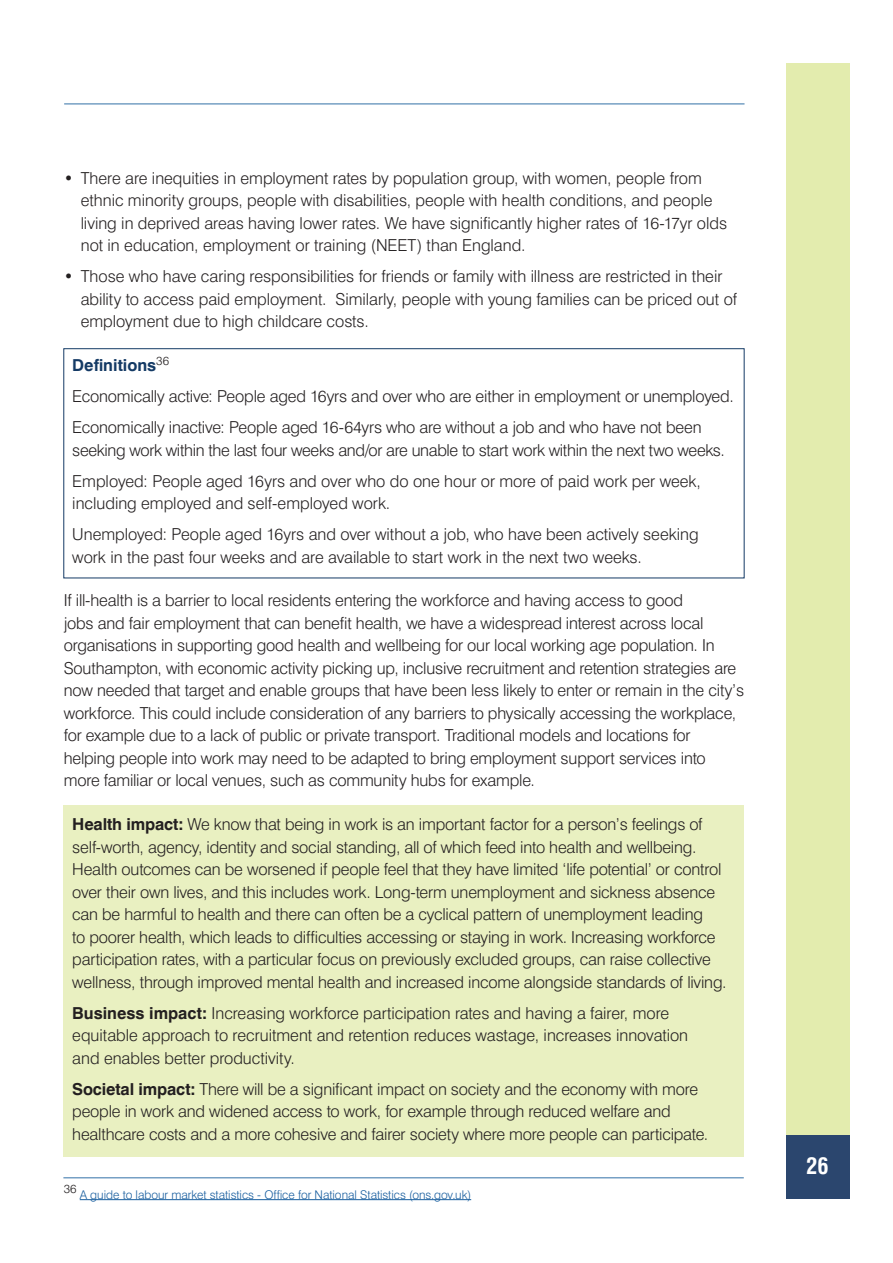
<style>
.page{position:relative;width:893px;height:1263px;background:#fff}
.page>*{position:absolute;margin:0;border:0;box-sizing:border-box;transform-origin:0 0}
.t1{font:700 condensed 22.5px "Swiss 721 BT";color:#fff}
.t2{font:300 16.5px/22.5px "Swiss 721 BT";letter-spacing:-.01em;color:#231f20}
.t3{font:700 16.5px "Swiss 721 BT";color:#143a65}
.t4{font:300 12px "Swiss 721 BT";color:#175d9e}
.t5{font:300 12px "Swiss 721 BT";color:#231f20}
.s1{font-weight:700}
</style>
<div class="page">
<div style="left:64px;top:805px;width:680px;height:352px;background:#e9f0c1"></div>
<div style="left:63px;top:348px;width:681px;height:230px;border:1px solid #143a65"></div>
<div style="left:786px;top:64px;width:63px;height:1135px;background:#e3ecae"></div>
<div style="left:786px;top:1135px;width:63px;height:64px;background:#2b466e"></div>
<hr style="left:80px;top:1199px;width:391px;height:1px;background:#175d9e">
<hr style="left:64px;top:103px;width:680px;height:2px;background:#76a0c4">
<hr style="left:63px;top:1177px;width:681px;height:1px;background:#76a0c4">
<p class="t2" style="left:81px;top:166px;width:648px;text-indent:-17px">• There are inequities in employment rates by population group, with women, people from ethnic minority groups, people with disabilities, people with health conditions, and people living in deprived areas having lower rates. We have significantly higher rates of 16-17yr olds not in education, employment or training (NEET) than England.</p>
<p class="t2" style="left:81px;top:265px;width:658px;text-indent:-17px">• Those who have caring responsibilities for friends or family with illness are restricted in their ability to access paid employment. Similarly, people with young families can be priced out of employment due to high childcare costs.</p>
<p class="t3" style="left:72px;top:355px;width:98px">Definitions<sup>36</sup></p>
<p class="t2" style="left:72px;top:385px;width:663px">Economically active: People aged 16yrs and over who are either in employment or unemployed.</p>
<p class="t2" style="left:72px;top:416px;width:654px">Economically inactive: People aged 16-64yrs who are without a job and who have not been seeking work within the last four weeks and/or are unable to start work within the next two weeks.</p>
<p class="t2" style="left:72px;top:469px;width:630px">Employed: People aged 16yrs and over who do one hour or more of paid work per week, including employed and self-employed work.</p>
<p class="t2" style="left:72px;top:523px;width:628px">Unemployed: People aged 16yrs and over without a job, who have been actively seeking work in the past four weeks and are available to start work in the next two weeks.</p>
<p class="t2" style="left:64px;top:589px;width:682px">If ill-health is a barrier to local residents entering the workforce and having access to good<br>jobs and fair employment that can benefit health, we have a widespread interest across local organisations in supporting good health and wellbeing for our local working age population. In Southampton, with economic activity picking up, inclusive recruitment and retention strategies are now needed that target and enable groups that have been less likely to enter or remain in the city’s workforce. This could include consideration of any barriers to physically accessing the workplace, for example due to a lack of public or private transport. Traditional models and locations for helping people into work may need to be adapted to bring employment support services into more familiar or local venues, such as community hubs for example.</p>
<p class="t2" style="left:72px;top:813px;width:656px"><span class="s1">Health impact:</span> We know that being in work is an important factor for a person’s feelings of self-worth, agency, identity and social standing, all of which feed into health and wellbeing.<br>Health outcomes can be worsened if people feel that they have limited ‘life potential’ or control over their own lives, and this includes work. Long-term unemployment and sickness absence can be harmful to health and there can often be a cyclical pattern of unemployment leading<br>to poorer health, which leads to difficulties accessing or staying in work. Increasing workforce participation rates, with a particular focus on previously excluded groups, can raise collective wellness, through improved mental health and increased income alongside standards of living.</p>
<p class="t2" style="left:72px;top:1001px;width:617px"><span class="s1">Business impact:</span> Increasing workforce participation rates and having a fairer, more equitable approach to recruitment and retention reduces wastage, increases innovation and enables better productivity.</p>
<p class="t2" style="left:72px;top:1077px;width:637px"><span class="s1">Societal impact:</span> There will be a significant impact on society and the economy with more people in work and widened access to work, for example through reduced welfare and healthcare costs and a more cohesive and fairer society where more people can participate.</p>
<p class="t5" style="left:64px;top:1181px;width:14px">36</p>
<p class="t4" style="left:80px;top:1187px;width:393px">A guide to labour market statistics - Office for National Statistics (ons.gov.uk)</p>
<p class="t1" style="left:806px;top:1152px;width:24px">26</p>
</div>
